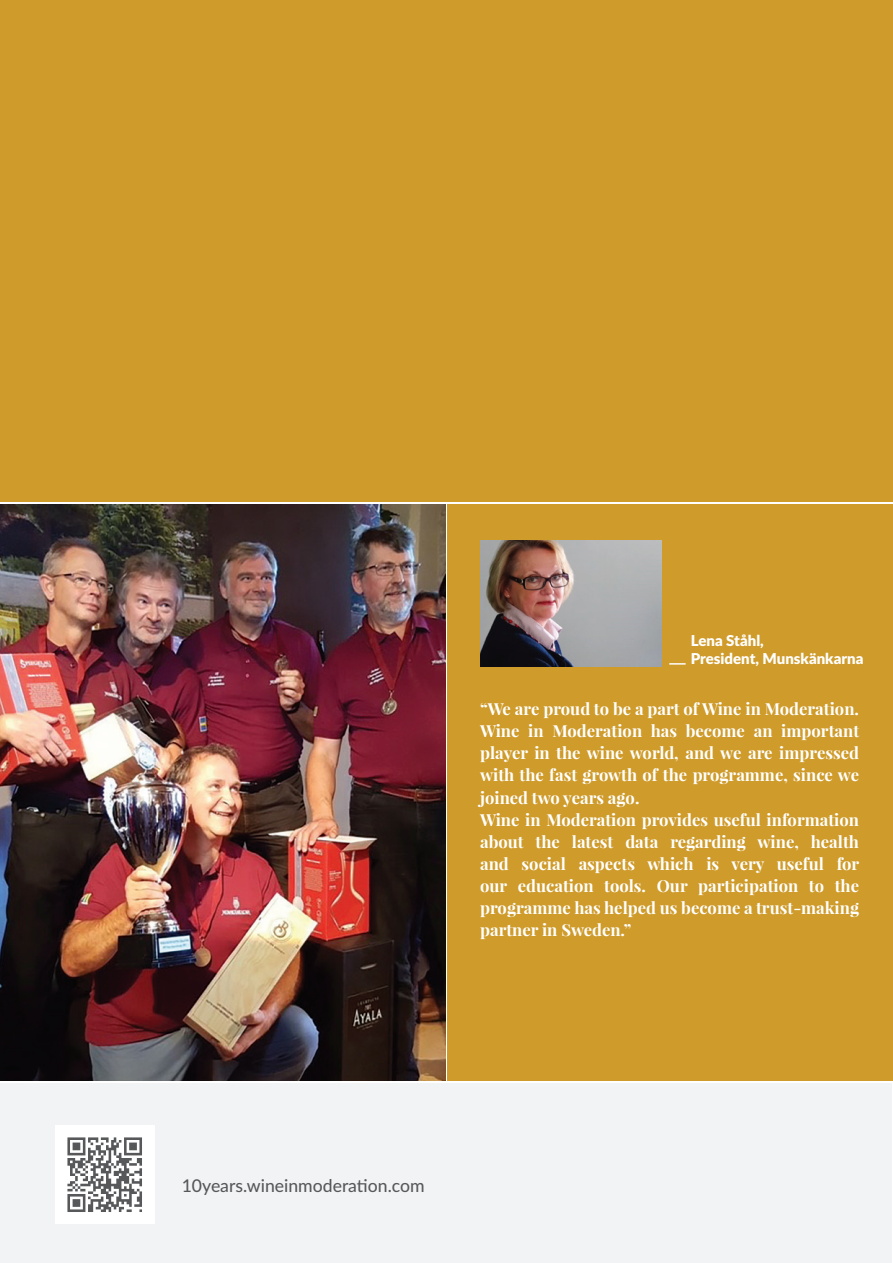
<style>
.page{position:relative;width:893px;height:1263px;background:#fff}
.page>*{position:absolute;margin:0;border:0;box-sizing:border-box;transform-origin:0 0}
.t1{font:500 17.55px "Lato";color:#57585a}
.t2{font:700 16.65px/22.2px "Playfair Display";color:#fff}
.t3{font:900 15px/18px "Lato";color:#fff}
</style>
<div class="page">
<div style="left:0;top:0;width:893px;height:502px;background:#cf9b2a"></div>
<div style="left:0;top:1083px;width:892px;height:180px;background:#f2f3f4"></div>
<div style="left:55px;top:1125px;width:99px;height:99px;background:#fff"></div>
<svg style="left:67px;top:1137px;width:75px;height:75px"></svg>
<div style="left:448px;top:504px;width:445px;height:576px;background:#cf9b2a"></div>
<img style="left:0;top:504px;width:445px;height:576px">
<svg style="left:669px;top:663px;width:17px;height:2px"></svg>
<img style="left:480px;top:540px;width:181px;height:126px">
<p class="t3" style="left:691px;top:631px;width:174px">Lena Ståhl,<br>President, Munskänkarna</p>
<p class="t2" style="left:480px;top:697px;width:381px">“We are proud to be a part of Wine in Moderation.<br>Wine in Moderation has become an important player in the wine world, and we are impressed with the fast growth of the programme, since we joined two years ago.<br>Wine in Moderation provides useful information about the latest data regarding wine, health and social aspects which is very useful for our education tools. Our participation to the programme has helped us become a trust-making partner in Sweden.”</p>
<p class="t1" style="left:182px;top:1173px;width:244px">10years.wineinmoderation.com</p>
</div>
